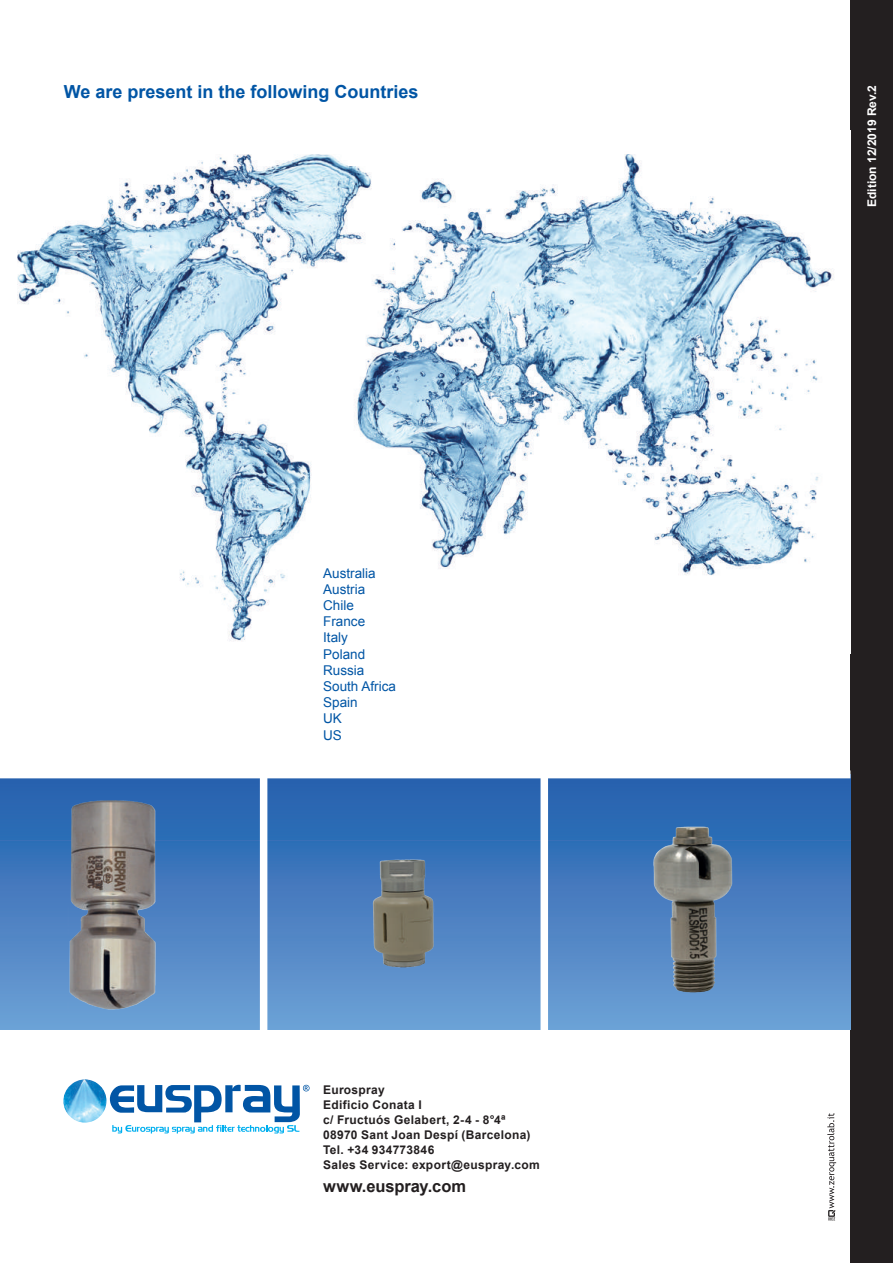
<style>
.page{position:relative;width:893px;height:1263px;background:#fff}
.page>*{position:absolute;margin:0;border:0;box-sizing:border-box;transform-origin:0 0}
.t1{font:700 18px "Arial";color:#0155a5}
.t2{font:700 16.5px "Arial";letter-spacing:-.005em;color:#231f20}
.t3{font:13.5px/16.2px "Arial";color:#0155a5}
.t4{font:700 12px/15px "Arial";letter-spacing:.025em;color:#231f20}
.t5{font:700 12px "Arial";color:#fff}
</style>
<div class="page">
<div style="left:850px;top:0;width:43px;height:1263px;background:#231f20"></div>
<svg style="left:110px;top:1085px;width:200px;height:48px"></svg>
<img style="left:63px;top:1079px;width:44px;height:44px;border-radius:22px">
<img style="left:17px;top:154px;width:817px;height:487px">
<svg style="left:827px;top:1113px;width:9px;height:107px"></svg>
<div style="left:0;top:774px;width:850px;height:255px;background:linear-gradient(to bottom,#235fad,#6d9fd5)"></div>
<div style="left:260px;top:774px;width:7px;height:261px;background:#fff"></div>
<div style="left:541px;top:774px;width:7px;height:256px;background:#fff"></div>
<div style="left:0;top:770px;width:850px;height:8px;background:#fff"></div>
<img style="left:47px;top:792px;width:131px;height:224px">
<img style="left:645px;top:824px;width:101px;height:177px">
<img style="left:367px;top:853px;width:73px;height:120px">
<h1 class="t1" style="left:64px;top:80px;width:356px">We are present in the following Countries</h1>
<p class="t3" style="left:323px;top:565px;width:74px">Australia<br>Austria<br>Chile<br>France<br>Italy<br>Poland<br>Russia<br>South Africa<br>Spain<br>UK<br>US</p>
<p class="t4" style="left:323px;top:1083px;width:218px">Eurospray<br>Edificio Conata I<br>c/ Fructuós Gelabert, 2-4 - 8°4ª<br>08970 Sant Joan Despí (Barcelona)<br>Tel. +34 934773846<br>Sales Service: export@euspray.com</p>
<h2 class="t2" style="left:323px;top:1175px;width:144px">www.euspray.com</h2>
<p class="t5" style="left:864px;top:207px;width:123px;rotate:-90deg">Edition 12/2019 Rev.2</p>
</div>
